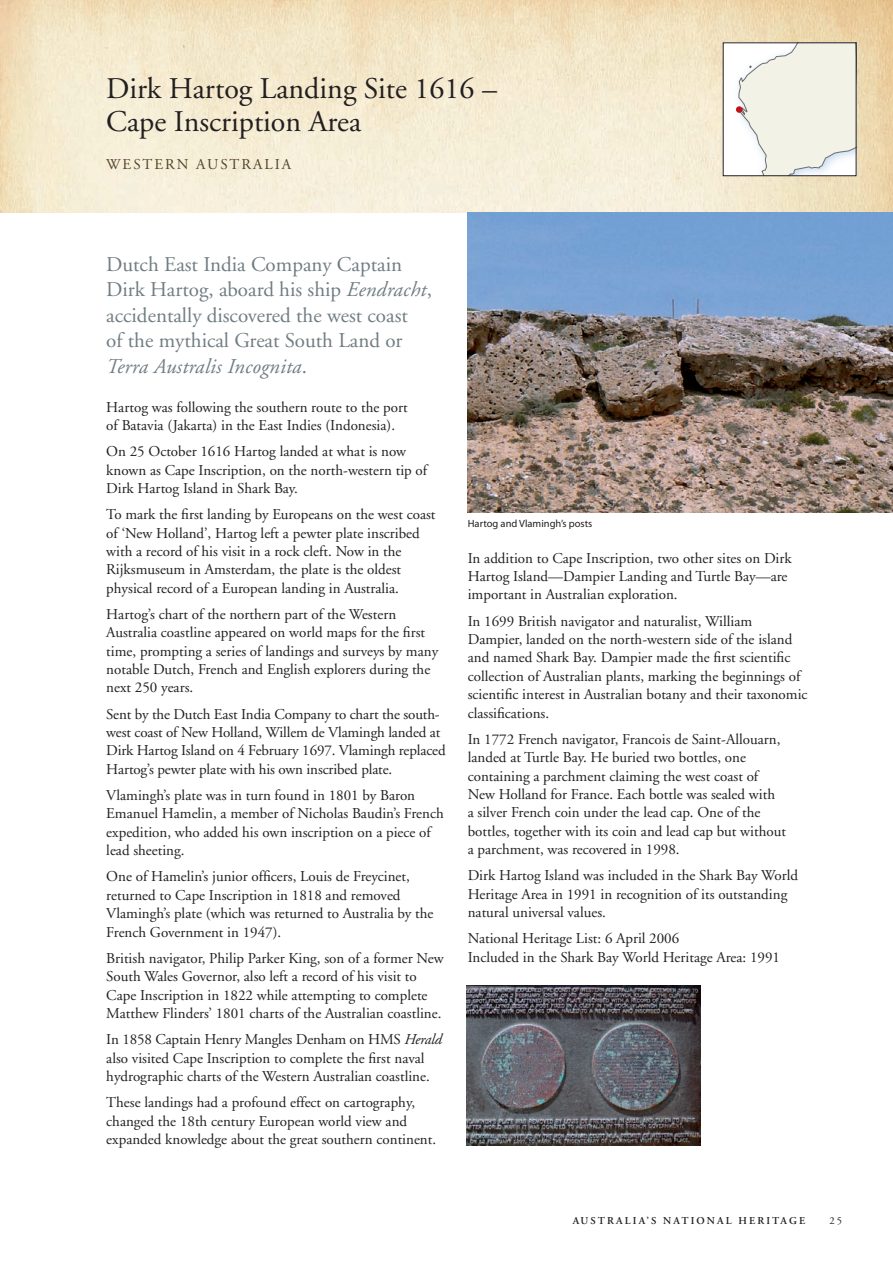
<style>
.page{position:relative;width:893px;height:1263px;background:#fff}
.page>*{position:absolute;margin:0;border:0;box-sizing:border-box;transform-origin:0 0}
.Head_1{font:30px/33px "Adobe Garamond";color:#231f20}
.Grey_lead_par{font:21px/25.5px "Adobe Garamond";color:#717d83}
.Body_text_10pt{font:15px/18.3px "Adobe Garamond";color:#231f20}
.State_name_in_title{font:15px "Adobe Garamond";letter-spacing:.13em;color:#514127}
.t1{font:10.5px "Adobe Garamond Semibold SC";letter-spacing:.2em;color:#231f20}
.Pic_credit_5pt{font:10.5px "Myriad Pro";color:#231f20}
.t2{font:10.5px "Adobe Garamond";color:#231f20}
.s1{font-style:italic}
</style>
<div class="page">
<img style="left:0;top:0;width:893px;height:213px">
<img style="left:725px;top:45px;width:12px;height:129px">
<svg style="left:737px;top:43px;width:120px;height:133px"></svg>
<div style="left:736px;top:106px;width:6px;height:7px;background:#c4121a;border-radius:50%"></div>
<img style="left:468px;top:213px;width:425px;height:300px">
<img style="left:467px;top:985px;width:233px;height:160px">
<p class="Head_1" style="left:106px;top:73px;width:392px">Dirk Hartog Landing Site 1616 –<br>Cape Inscription Area</p>
<p class="State_name_in_title" style="left:106px;top:156px;width:186px">WESTERN AUSTRALIA</p>
<p class="Grey_lead_par" style="left:106px;top:252px;width:327px">Dutch East India Company Captain Dirk Hartog, aboard his ship <span class="s1">Eendracht</span>, accidentally discovered the west coast<br>of the mythical Great South Land or <span class="s1">Terra Australis Incognita</span>.</p>
<p class="Body_text_10pt" style="left:106px;top:398px;width:303px">Hartog was following the southern route to the port of Batavia (Jakarta) in the East Indies (Indonesia).</p>
<p class="Body_text_10pt" style="left:106px;top:443px;width:322px">On 25 October 1616 Hartog landed at what is now known as Cape Inscription, on the north-western tip of<br>Dirk Hartog Island in Shark Bay.</p>
<p class="Body_text_10pt" style="left:106px;top:506px;width:331px">To mark the first landing by Europeans on the west coast of ‘New Holland’, Hartog left a pewter plate inscribed with a record of his visit in a rock cleft. Now in the Rijksmuseum in Amsterdam, the plate is the oldest physical record of a European landing in Australia.</p>
<p class="Body_text_10pt" style="left:106px;top:605px;width:333px">Hartog’s chart of the northern part of the Western Australia coastline appeared on world maps for the first time, prompting a series of landings and surveys by many notable Dutch, French and English explorers during the next 250 years.</p>
<p class="Body_text_10pt" style="left:106px;top:705px;width:341px">Sent by the Dutch East India Company to chart the south&shy;west coast of New Holland, Willem de Vlamingh landed at Dirk Hartog Island on 4 February 1697. Vlamingh replaced Hartog’s pewter plate with his own inscribed plate.</p>
<p class="Body_text_10pt" style="left:106px;top:786px;width:339px">Vlamingh’s plate was in turn found in 1801 by Baron Emanuel Hamelin, a member of Nicholas Baudin’s French expedition, who added his own inscription on a piece of lead sheeting.</p>
<p class="Body_text_10pt" style="left:106px;top:868px;width:329px">One of Hamelin’s junior officers, Louis de Freycinet, returned to Cape Inscription in 1818 and removed Vlamingh’s plate (which was returned to Australia by the French Government in 1947).</p>
<p class="Body_text_10pt" style="left:106px;top:949px;width:339px">British navigator, Philip Parker King, son of a former New South Wales Governor, also left a record of his visit to Cape Inscription in 1822 while attempting to complete Matthew Flinders’ 1801 charts of the Australian coastline.</p>
<p class="Body_text_10pt" style="left:106px;top:1031px;width:337px">In 1858 Captain Henry Mangles Denham on HMS <span class="s1">Herald </span>also visited Cape Inscription to complete the first naval hydrographic charts of the Western Australian coastline.</p>
<p class="Body_text_10pt" style="left:106px;top:1093px;width:331px">These landings had a profound effect on cartography, changed the 18th century European world view and expanded knowledge about the great southern continent.</p>
<p class="Pic_credit_5pt" style="left:468px;top:517px;width:126px">Hartog and Vlamingh’s posts</p>
<p class="Body_text_10pt" style="left:468px;top:549px;width:325px">In addition to Cape Inscription, two other sites on Dirk<br>Hartog Island—Dampier Landing and Turtle Bay—are important in Australian exploration.</p>
<p class="Body_text_10pt" style="left:468px;top:612px;width:341px">In 1699 British navigator and naturalist, William Dampier, landed on the north-western side of the island and named Shark Bay. Dampier made the first scientific collection of Australian plants, marking the beginnings of scientific interest in Australian botany and their taxonomic classifications.</p>
<p class="Body_text_10pt" style="left:468px;top:730px;width:320px">In 1772 French navigator, Francois de Saint-Allouarn, landed at Turtle Bay. He buried two bottles, one containing a parchment claiming the west coast of New Holland for France. Each bottle was sealed with<br>a silver French coin under the lead cap. One of the bottles, together with its coin and lead cap but without a parchment, was recovered in 1998.</p>
<p class="Body_text_10pt" style="left:468px;top:867px;width:332px">Dirk Hartog Island was included in the Shark Bay World<br>Heritage Area in 1991 in recognition of its outstanding natural universal values.</p>
<p class="Body_text_10pt" style="left:468px;top:930px;width:314px">National Heritage List: 6 April 2006<br>Included in the Shark Bay World Heritage Area: 1991</p>
<p class="t1" style="left:573px;top:1215px;width:234px">AUSTRALIA’S NATIONAL HERITAGE</p>
<p class="t2" style="left:829px;top:1215px;width:14px">25</p>
</div>
